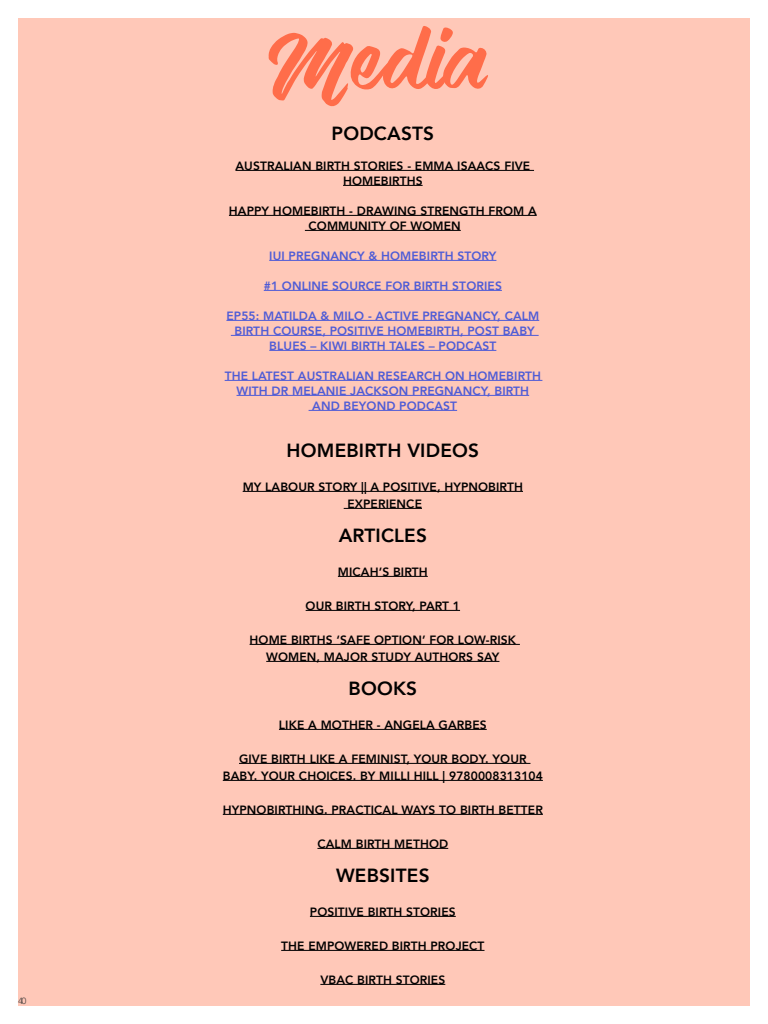
<style>
.page{position:relative;width:768px;height:1024px;background:#fff}
.page>*{position:absolute;margin:0;border:0;box-sizing:border-box;transform-origin:0 0}
.t1{font:66.9px "Vendetta";letter-spacing:.05em;color:#ff6d4a}
.body{font:800 19px "Avenir";letter-spacing:.01em;color:#000}
.body-2{font:800 12px "Avenir";letter-spacing:.01em;color:#000}
.body-3{font:800 12px "Avenir";letter-spacing:.01em;color:#4f5cd6}
.t2{font:9px "Avenir";color:#4b4341}
</style>
<div class="page">
<div style="left:18px;top:18px;width:732px;height:988px;background:#ffc8b8"></div>
<hr style="left:235px;top:170px;width:299px;height:1px;background:#000">
<hr style="left:343px;top:185px;width:80px;height:1px;background:#000">
<hr style="left:229px;top:215px;width:308px;height:1px;background:#000">
<hr style="left:305px;top:230px;width:156px;height:1px;background:#000">
<hr style="left:269px;top:260px;width:227px;height:1px;background:#4f5cd6">
<hr style="left:264px;top:290px;width:238px;height:1px;background:#4f5cd6">
<hr style="left:226px;top:320px;width:313px;height:1px;background:#4f5cd6">
<hr style="left:231px;top:335px;width:308px;height:1px;background:#4f5cd6">
<hr style="left:269px;top:350px;width:227px;height:1px;background:#4f5cd6">
<hr style="left:225px;top:380px;width:317px;height:1px;background:#4f5cd6">
<hr style="left:237px;top:395px;width:292px;height:1px;background:#4f5cd6">
<hr style="left:309px;top:410px;width:148px;height:1px;background:#4f5cd6">
<hr style="left:243px;top:491px;width:280px;height:1px;background:#000">
<hr style="left:344px;top:508px;width:78px;height:1px;background:#000">
<hr style="left:338px;top:576px;width:90px;height:1px;background:#000">
<hr style="left:306px;top:610px;width:154px;height:1px;background:#000">
<hr style="left:250px;top:644px;width:270px;height:1px;background:#000">
<hr style="left:266px;top:661px;width:233px;height:1px;background:#000">
<hr style="left:279px;top:729px;width:208px;height:1px;background:#000">
<hr style="left:239px;top:763px;width:291px;height:1px;background:#000">
<hr style="left:223px;top:780px;width:320px;height:1px;background:#000">
<hr style="left:223px;top:814px;width:320px;height:1px;background:#000">
<hr style="left:317px;top:848px;width:131px;height:1px;background:#000">
<hr style="left:310px;top:916px;width:146px;height:1px;background:#000">
<hr style="left:281px;top:950px;width:204px;height:1px;background:#000">
<hr style="left:320px;top:984px;width:125px;height:1px;background:#000">
<p class="t2" style="left:18px;top:996px;width:10px">40</p>
<p class="t1" style="left:268px;top:27px;width:216px">Media</p>
<p class="body" style="left:332px;top:118px;width:104px">PODCASTS</p>
<p class="body-2" style="left:235px;top:156px;width:296px">AUSTRALIAN BIRTH STORIES - EMMA ISAACS FIVE</p>
<p class="body-2" style="left:343px;top:171px;width:81px">HOMEBIRTHS</p>
<p class="body-2" style="left:229px;top:201px;width:309px">HAPPY HOMEBIRTH - DRAWING STRENGTH FROM A</p>
<p class="body-2" style="left:309px;top:216px;width:154px">COMMUNITY OF WOMEN</p>
<p class="body-3" style="left:269px;top:246px;width:229px">IUI PREGNANCY &amp; HOMEBIRTH STORY</p>
<p class="body-3" style="left:264px;top:276px;width:240px">#1 ONLINE SOURCE FOR BIRTH STORIES</p>
<p class="body-3" style="left:226px;top:306px;width:314px">EP55: MATILDA &amp; MILO - ACTIVE PREGNANCY, CALM</p>
<p class="body-3" style="left:235px;top:321px;width:302px">BIRTH COURSE, POSITIVE HOMEBIRTH, POST BABY</p>
<p class="body-3" style="left:269px;top:336px;width:229px">BLUES – KIWI BIRTH TALES – PODCAST</p>
<p class="body-3" style="left:225px;top:366px;width:318px">THE LATEST AUSTRALIAN RESEARCH ON HOMEBIRTH</p>
<p class="body-3" style="left:237px;top:381px;width:294px">WITH DR MELANIE JACKSON PREGNANCY, BIRTH</p>
<p class="body-3" style="left:312px;top:396px;width:146px">AND BEYOND PODCAST</p>
<p class="body" style="left:287px;top:435px;width:194px">HOMEBIRTH VIDEOS</p>
<p class="body-2" style="left:243px;top:477px;width:282px">MY LABOUR STORY || A POSITIVE, HYPNOBIRTH</p>
<p class="body-2" style="left:347px;top:494px;width:76px">EXPERIENCE</p>
<p class="body" style="left:339px;top:520px;width:90px">ARTICLES</p>
<p class="body-2" style="left:338px;top:562px;width:91px">MICAH’S BIRTH</p>
<p class="body-2" style="left:306px;top:596px;width:156px">OUR BIRTH STORY, PART 1</p>
<p class="body-2" style="left:250px;top:630px;width:268px">HOME BIRTHS ‘SAFE OPTION’ FOR LOW-RISK</p>
<p class="body-2" style="left:266px;top:647px;width:235px">WOMEN, MAJOR STUDY AUTHORS SAY</p>
<p class="body" style="left:349px;top:673px;width:70px">BOOKS</p>
<p class="body-2" style="left:279px;top:715px;width:209px">LIKE A MOTHER - ANGELA GARBES</p>
<p class="body-2" style="left:239px;top:749px;width:289px">GIVE BIRTH LIKE A FEMINIST, YOUR BODY. YOUR</p>
<p class="body-2" style="left:223px;top:766px;width:322px">BABY. YOUR CHOICES. BY MILLI HILL | 9780008313104</p>
<p class="body-2" style="left:223px;top:800px;width:322px">HYPNOBIRTHING. PRACTICAL WAYS TO BIRTH BETTER</p>
<p class="body-2" style="left:317px;top:834px;width:132px">CALM BIRTH METHOD</p>
<p class="body" style="left:336px;top:860px;width:95px">WEBSITES</p>
<p class="body-2" style="left:310px;top:902px;width:147px">POSITIVE BIRTH STORIES</p>
<p class="body-2" style="left:281px;top:936px;width:205px">THE EMPOWERED BIRTH PROJECT</p>
<p class="body-2" style="left:320px;top:970px;width:126px">VBAC BIRTH STORIES</p>
</div>
